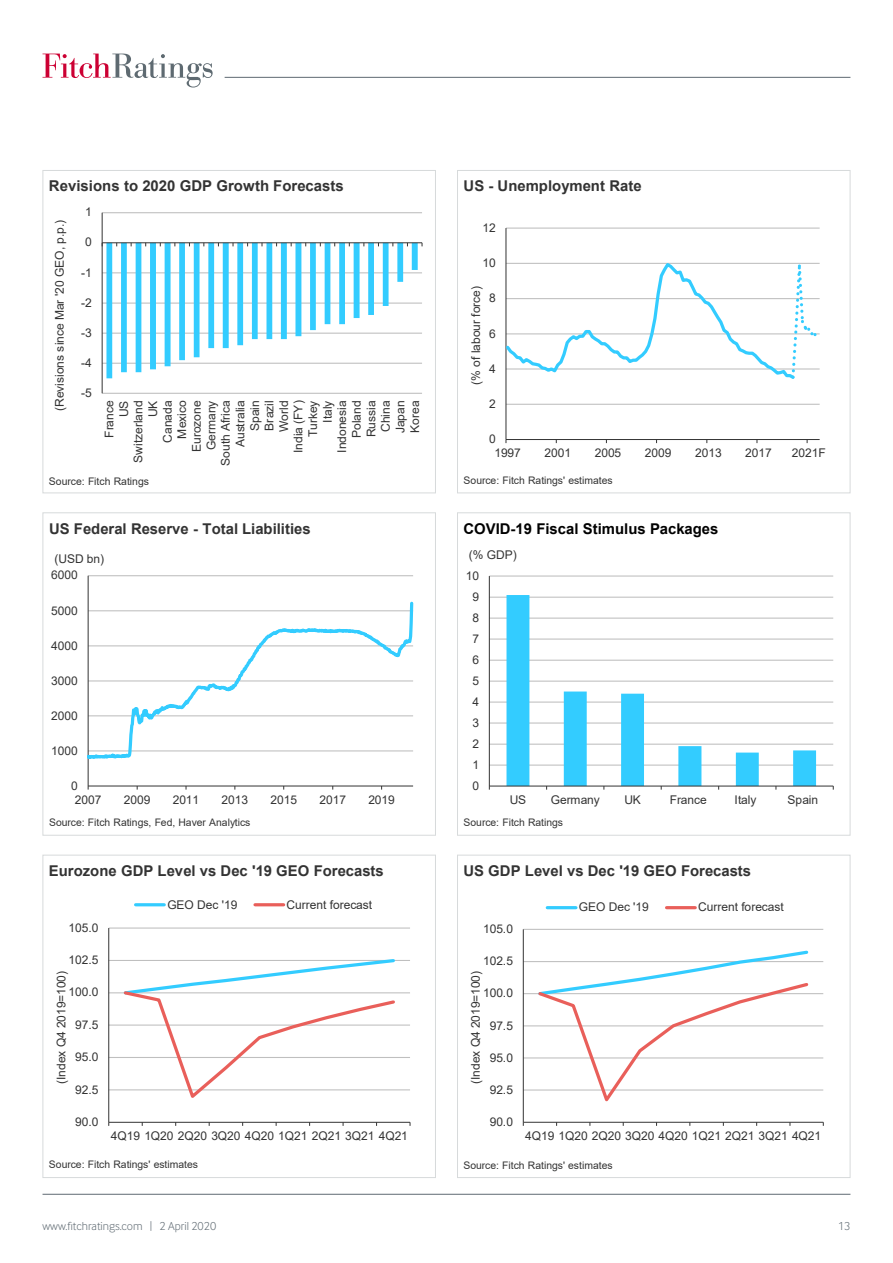
<style>
.page{position:relative;width:893px;height:1263px;background:#fff}
.page>*{position:absolute;margin:0;border:0;box-sizing:border-box;transform-origin:0 0}
.t1{font:700 15px "Arial";color:#333}
.t2{font:700 14.85px "Arial";color:#333}
.t3{font:700 14.85px "Arial";color:#000}
.t4{font:12px/14.5px "Arial";letter-spacing:-.005em;color:#333;text-align:right}
.t5{font:300 12px "Inter Face";color:#5f6a72}
.t6{font:10.5px "Arial";color:#333}
.t7{font:10.35px "Arial";color:#333}
</style>
<div class="page">
<svg style="left:43px;top:54px;width:170px;height:34px"></svg>
<hr style="left:225px;top:77px;width:625px;height:1px;background:#5f6a72">
<hr style="left:43px;top:1194px;width:807px;height:1px;background:#5f6a72">
<hr style="left:88px;top:575px;width:325px;height:1px;background:#bfbfbf">
<hr style="left:88px;top:576px;width:1px;height:210px;background:#333">
<hr style="left:88px;top:786px;width:325px;height:1px;background:#333">
<svg style="left:88px;top:600px;width:326px;height:163px"></svg>
<div style="left:43px;top:512px;width:393px;height:324px;border:1px solid #d7dadb"></div>
<hr style="left:506px;top:404px;width:314px;height:1px;background:#bfbfbf">
<hr style="left:506px;top:228px;width:314px;height:1px;background:#bfbfbf">
<hr style="left:506px;top:228px;width:1px;height:211px;background:#333">
<hr style="left:506px;top:439px;width:314px;height:1px;background:#333">
<svg style="left:506px;top:260px;width:314px;height:122px"></svg>
<div style="left:457px;top:170px;width:393px;height:323px;border:1px solid #d7dadb"></div>
<hr style="left:102px;top:393px;width:320px;height:1px;background:#bfbfbf">
<hr style="left:102px;top:212px;width:320px;height:1px;background:#bfbfbf">
<hr style="left:102px;top:213px;width:1px;height:180px;background:#333">
<hr style="left:102px;top:242px;width:320px;height:1px;background:#333">
<svg style="left:102px;top:243px;width:321px;height:135px"></svg>
<div style="left:43px;top:170px;width:393px;height:323px;border:1px solid #d7dadb"></div>
<hr style="left:489px;top:764px;width:344px;height:2px;background:#bfbfbf">
<hr style="left:489px;top:744px;width:344px;height:1px;background:#bfbfbf">
<hr style="left:489px;top:722px;width:344px;height:1px;background:#bfbfbf">
<hr style="left:489px;top:701px;width:344px;height:2px;background:#bfbfbf">
<hr style="left:489px;top:681px;width:344px;height:1px;background:#bfbfbf">
<hr style="left:489px;top:660px;width:344px;height:1px;background:#bfbfbf">
<hr style="left:489px;top:638px;width:344px;height:2px;background:#bfbfbf">
<hr style="left:489px;top:618px;width:344px;height:1px;background:#bfbfbf">
<hr style="left:489px;top:597px;width:344px;height:1px;background:#bfbfbf">
<hr style="left:489px;top:575px;width:344px;height:2px;background:#bfbfbf">
<svg style="left:506px;top:595px;width:310px;height:191px"></svg>
<hr style="left:489px;top:576px;width:1px;height:210px;background:#333">
<hr style="left:489px;top:786px;width:344px;height:1px;background:#333">
<div style="left:457px;top:512px;width:393px;height:324px;border:1px solid #d7dadb"></div>
<hr style="left:109px;top:1089px;width:301px;height:1px;background:#bfbfbf">
<hr style="left:109px;top:1057px;width:301px;height:1px;background:#bfbfbf">
<hr style="left:109px;top:1024px;width:301px;height:1px;background:#bfbfbf">
<hr style="left:109px;top:992px;width:301px;height:1px;background:#bfbfbf">
<hr style="left:109px;top:960px;width:301px;height:1px;background:#bfbfbf">
<hr style="left:109px;top:927px;width:301px;height:1px;background:#bfbfbf">
<hr style="left:108px;top:928px;width:1px;height:194px;background:#333">
<hr style="left:109px;top:1122px;width:301px;height:1px;background:#333">
<svg style="left:122px;top:959px;width:275px;height:139px"></svg>
<hr style="left:136px;top:903px;width:28px;height:3px;background:#3cf">
<hr style="left:255px;top:903px;width:29px;height:3px;background:#e95f5a">
<div style="left:43px;top:855px;width:393px;height:323px;border:1px solid #d7dadb"></div>
<hr style="left:523px;top:1089px;width:300px;height:1px;background:#bfbfbf">
<hr style="left:523px;top:1057px;width:300px;height:1px;background:#bfbfbf">
<hr style="left:523px;top:1025px;width:300px;height:1px;background:#bfbfbf">
<hr style="left:523px;top:993px;width:300px;height:1px;background:#bfbfbf">
<hr style="left:523px;top:961px;width:300px;height:1px;background:#bfbfbf">
<hr style="left:523px;top:929px;width:300px;height:1px;background:#bfbfbf">
<hr style="left:523px;top:929px;width:1px;height:193px;background:#333">
<hr style="left:523px;top:1122px;width:300px;height:1px;background:#333">
<svg style="left:536px;top:950px;width:274px;height:152px"></svg>
<hr style="left:547px;top:906px;width:29px;height:3px;background:#3cf">
<hr style="left:667px;top:906px;width:28px;height:3px;background:#e95f5a">
<div style="left:457px;top:855px;width:393px;height:323px;border:1px solid #d7dadb"></div>
<p class="t1" style="left:49px;top:180px;width:296px">Revisions to 2020 GDP Growth Forecasts</p>
<p class="t2" style="left:464px;top:180px;width:180px">US - Unemployment Rate</p>
<p class="t4" style="left:85px;top:206px;width:8px">1</p>
<p class="t4" style="left:53px;top:411px;width:193px;rotate:-90deg">(Revisions since Mar '20 GEO, p.p.)</p>
<p class="t4" style="left:85px;top:236px;width:8px">0</p>
<p class="t4" style="left:81px;top:266px;width:12px">-1</p>
<p class="t4" style="left:81px;top:296px;width:12px">-2</p>
<p class="t4" style="left:81px;top:326px;width:12px">-3</p>
<p class="t4" style="left:81px;top:356px;width:12px">-4</p>
<p class="t4" style="left:81px;top:387px;width:12px">-5</p>
<p class="t4" style="left:103px;top:466px;width:67px;rotate:-90deg">France<br>US<br>Switzerland<br>UK<br>Canada<br>Mexico<br>Eurozone<br>Germany<br>South Africa<br>Australia<br>Spain<br>Brazil<br>World<br>India (FY)<br>Turkey<br>Italy<br>Indonesia<br>Poland<br>Russia<br>China<br>Japan<br>Korea</p>
<p class="t4" style="left:483px;top:221px;width:15px">12</p>
<p class="t4" style="left:483px;top:257px;width:15px">10</p>
<p class="t4" style="left:470px;top:384px;width:100px;rotate:-90deg">(% of labour force)</p>
<p class="t4" style="left:489px;top:292px;width:8px">8</p>
<p class="t4" style="left:489px;top:327px;width:8px">6</p>
<p class="t4" style="left:489px;top:362px;width:8px">4</p>
<p class="t4" style="left:489px;top:398px;width:8px">2</p>
<p class="t4" style="left:489px;top:433px;width:8px">0</p>
<p class="t4" style="left:494px;top:447px;width:28px">1997</p>
<p class="t4" style="left:545px;top:447px;width:28px">2001</p>
<p class="t4" style="left:595px;top:447px;width:28px">2005</p>
<p class="t4" style="left:645px;top:447px;width:28px">2009</p>
<p class="t4" style="left:695px;top:447px;width:28px">2013</p>
<p class="t4" style="left:745px;top:447px;width:28px">2017</p>
<p class="t4" style="left:792px;top:447px;width:35px">2021F</p>
<p class="t6" style="left:49px;top:478px;width:102px">Source: Fitch Ratings</p>
<p class="t7" style="left:464px;top:476px;width:151px">Source: Fitch Ratings' estimates</p>
<p class="t2" style="left:49px;top:523px;width:263px">US Federal Reserve - Total Liabilities</p>
<p class="t3" style="left:464px;top:523px;width:256px">COVID-19 Fiscal Stimulus Packages</p>
<p class="t4" style="left:55px;top:553px;width:51px">(USD bn)</p>
<p class="t4" style="left:469px;top:548px;width:49px">(% GDP)</p>
<p class="t4" style="left:51px;top:569px;width:28px">6000</p>
<p class="t4" style="left:466px;top:569px;width:15px">10</p>
<p class="t4" style="left:472px;top:590px;width:8px">9</p>
<p class="t4" style="left:51px;top:604px;width:28px">5000</p>
<p class="t4" style="left:472px;top:611px;width:8px">8</p>
<p class="t4" style="left:51px;top:639px;width:28px">4000</p>
<p class="t4" style="left:472px;top:632px;width:8px">7</p>
<p class="t4" style="left:472px;top:653px;width:8px">6</p>
<p class="t4" style="left:51px;top:674px;width:28px">3000</p>
<p class="t4" style="left:472px;top:674px;width:8px">5</p>
<p class="t4" style="left:472px;top:695px;width:8px">4</p>
<p class="t4" style="left:51px;top:709px;width:28px">2000</p>
<p class="t4" style="left:472px;top:716px;width:8px">3</p>
<p class="t4" style="left:51px;top:744px;width:28px">1000</p>
<p class="t4" style="left:472px;top:737px;width:8px">2</p>
<p class="t4" style="left:472px;top:758px;width:8px">1</p>
<p class="t4" style="left:71px;top:779px;width:8px">0</p>
<p class="t4" style="left:472px;top:779px;width:8px">0</p>
<p class="t4" style="left:75px;top:794px;width:28px">2007</p>
<p class="t4" style="left:124px;top:794px;width:28px">2009</p>
<p class="t4" style="left:173px;top:794px;width:28px">2011</p>
<p class="t4" style="left:222px;top:794px;width:28px">2013</p>
<p class="t4" style="left:271px;top:794px;width:28px">2015</p>
<p class="t4" style="left:319px;top:794px;width:28px">2017</p>
<p class="t4" style="left:368px;top:794px;width:28px">2019</p>
<p class="t4" style="left:510px;top:794px;width:18px">US</p>
<p class="t4" style="left:551px;top:794px;width:51px">Germany</p>
<p class="t4" style="left:624px;top:794px;width:18px">UK</p>
<p class="t4" style="left:670px;top:794px;width:39px">France</p>
<p class="t4" style="left:735px;top:794px;width:23px">Italy</p>
<p class="t4" style="left:788px;top:794px;width:32px">Spain</p>
<p class="t7" style="left:49px;top:819px;width:203px">Source: Fitch Ratings, Fed, Haver Analytics</p>
<p class="t7" style="left:464px;top:819px;width:101px">Source: Fitch Ratings</p>
<p class="t2" style="left:49px;top:865px;width:336px">Eurozone GDP Level vs Dec '19 GEO Forecasts</p>
<p class="t2" style="left:463px;top:865px;width:289px">US GDP Level vs Dec '19 GEO Forecasts</p>
<p class="t4" style="left:167px;top:898px;width:72px">GEO Dec '19</p>
<p class="t4" style="left:287px;top:898px;width:87px">Current forecast</p>
<p class="t4" style="left:579px;top:901px;width:72px">GEO Dec '19</p>
<p class="t4" style="left:698px;top:901px;width:87px">Current forecast</p>
<p class="t4" style="left:69px;top:921px;width:31px">105.0</p>
<p class="t4" style="left:483px;top:923px;width:31px">105.0</p>
<p class="t4" style="left:69px;top:954px;width:31px">102.5</p>
<p class="t4" style="left:483px;top:955px;width:31px">102.5</p>
<p class="t4" style="left:55px;top:1084px;width:114px;rotate:-90deg">(Index Q4 2019=100)</p>
<p class="t4" style="left:69px;top:986px;width:31px">100.0</p>
<p class="t4" style="left:75px;top:1018px;width:25px">97.5</p>
<p class="t4" style="left:75px;top:1051px;width:25px">95.0</p>
<p class="t4" style="left:75px;top:1083px;width:25px">92.5</p>
<p class="t4" style="left:470px;top:1084px;width:115px;rotate:-90deg">(Index Q4 2019=100)</p>
<p class="t4" style="left:483px;top:987px;width:31px">100.0</p>
<p class="t4" style="left:490px;top:1019px;width:25px">97.5</p>
<p class="t4" style="left:490px;top:1051px;width:25px">95.0</p>
<p class="t4" style="left:490px;top:1083px;width:25px">92.5</p>
<p class="t4" style="left:75px;top:1115px;width:25px">90.0</p>
<p class="t4" style="left:490px;top:1115px;width:25px">90.0</p>
<p class="t4" style="left:111px;top:1130px;width:299px">4Q19 1Q20 2Q20 3Q20 4Q20 1Q21 2Q21 3Q21 4Q21</p>
<p class="t4" style="left:525px;top:1130px;width:297px">4Q19 1Q20 2Q20 3Q20 4Q20 1Q21 2Q21 3Q21 4Q21</p>
<p class="t7" style="left:49px;top:1161px;width:151px">Source: Fitch Ratings' estimates</p>
<p class="t7" style="left:463px;top:1161px;width:151px">Source: Fitch Ratings' estimates</p>
<p class="t5" style="left:43px;top:1219px;width:175px">www.fitchratings.com | 2 April 2020</p>
<p class="t5" style="left:838px;top:1221px;width:14px">13</p>
</div>
